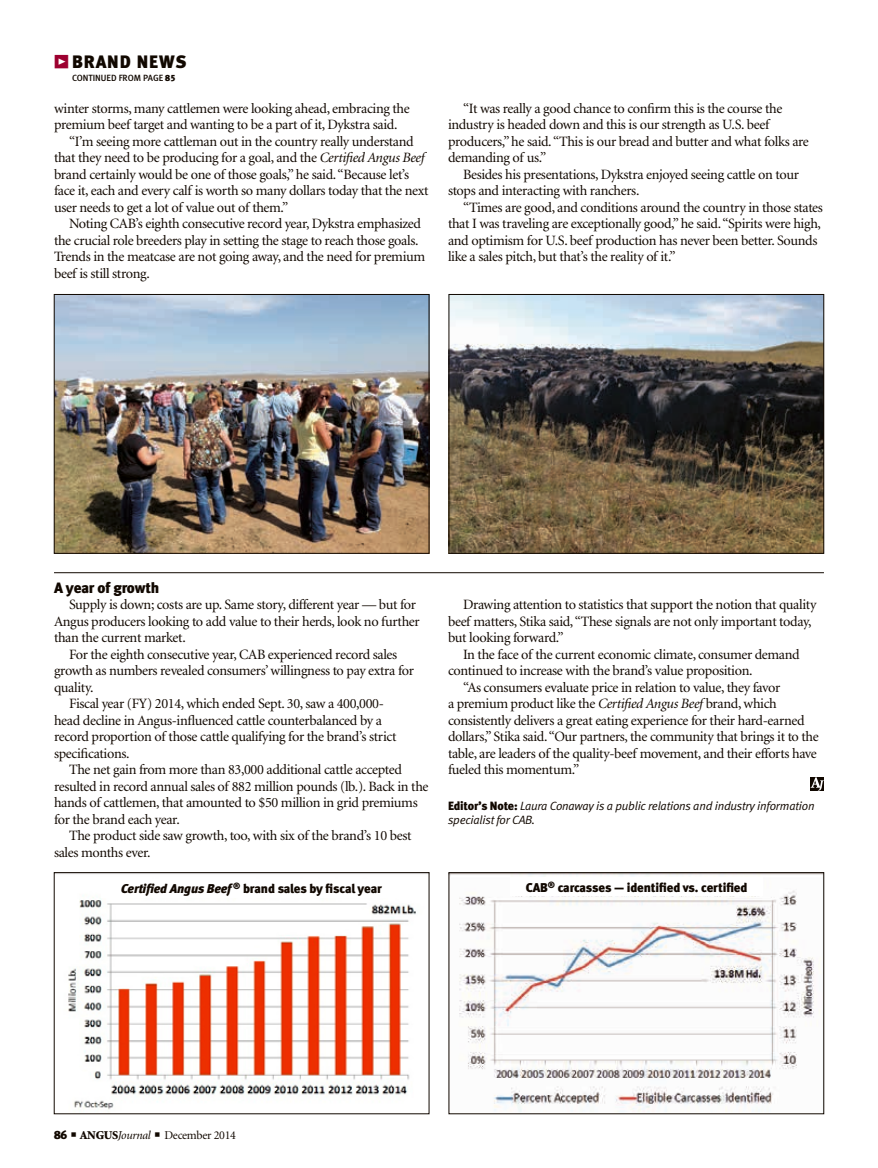
<style>
.page{position:relative;width:878px;height:1168px;background:#fff}
.page>*{position:absolute;margin:0;border:0;box-sizing:border-box;transform-origin:0 0}
.t1{font:18px "Meta Black LF";letter-spacing:.05em;color:#110800}
.subhead{font:15px "Meta Black LF";letter-spacing:-.01em;color:#110800}
.body_text{font:14.25px/16.5px "Minion";letter-spacing:-.025em;color:#110800}
.subhead-2{font:12.75px "Meta Black LF";letter-spacing:-.01em;color:#110800}
.editor_s_note{font:italic 12px/13.5px "Meta Normal LF";letter-spacing:-.015em;color:#110800}
.t2{font:12px "Minion";letter-spacing:-.025em;color:#110800}
.t3{font:9px "Meta Medium LF";color:#110800}
.s1{font-family:"Meta Black Expert";color:#9d0030}
.s2{font-family:"Meta Black LF"}
.s3{font-style:italic}
.s4{font-family:"Meta Black LF";font-style:normal}
.s5{font-weight:900}
</style>
<div class="page">
<img style="left:56px;top:296px;width:371px;height:255px">
<div style="left:54px;top:294px;width:375px;height:259px;border:1px solid #110800"></div>
<img style="left:450px;top:296px;width:372px;height:255px">
<div style="left:448px;top:294px;width:376px;height:259px;border:1px solid #110800"></div>
<img style="left:68px;top:898px;width:348px;height:212px">
<div style="left:54px;top:872px;width:375px;height:242px;border:1px solid #110800"></div>
<img style="left:450px;top:874px;width:372px;height:238px">
<div style="left:448px;top:872px;width:376px;height:242px;border:1px solid #110800"></div>
<hr style="left:54px;top:572px;width:770px;height:1px;background:#110800">
<svg style="left:810px;top:777px;width:14px;height:13px"></svg>
<div style="left:510px;top:878px;width:252px;height:18px;background:#fff"></div>
<p class="t1" style="left:54px;top:51px;width:134px"><span class="s1">z</span> BRAND NEWS</p>
<p class="t3" style="left:72px;top:72px;width:105px">CONTINUED FROM PAGE <span class="s2">85</span></p>
<p class="body_text" style="left:54px;top:100px;width:357px">winter storms, many cattlemen were looking ahead, embracing the premium beef target and wanting to be a part of it, Dykstra said.</p>
<p class="body_text" style="left:54px;top:133px;width:376px;text-indent:15px">“I’m seeing more cattleman out in the country really understand that they need to be producing for a goal, and the <span class="s3">Certified Angus Beef </span>brand certainly would be one of those goals,” he said. “Because let’s face it, each and every calf is worth so many dollars today that the next user needs to get a lot of value out of them.”</p>
<p class="body_text" style="left:54px;top:216px;width:372px;text-indent:15px">Noting CAB’s eighth consecutive record year, Dykstra emphasized the crucial role breeders play in setting the stage to reach those goals.<br>Trends in the meatcase are not going away, and the need for premium beef is still strong.</p>
<p class="body_text" style="left:448px;top:100px;width:362px;text-indent:15px">“It was really a good chance to confirm this is the course the industry is headed down and this is our strength as U.S. beef producers,” he said. “This is our bread and butter and what folks are demanding of us.”</p>
<p class="body_text" style="left:448px;top:166px;width:352px;text-indent:15px">Besides his presentations, Dykstra enjoyed seeing cattle on tour stops and interacting with ranchers.</p>
<p class="body_text" style="left:448px;top:199px;width:376px;text-indent:15px">“Times are good, and conditions around the country in those states that I was traveling are exceptionally good,” he said. “Spirits were high, and optimism for U.S. beef production has never been better. Sounds like a sales pitch, but that’s the reality of it.”</p>
<p class="subhead" style="left:54px;top:578px;width:107px">A year of growth</p>
<p class="body_text" style="left:54px;top:597px;width:367px;text-indent:15px">Supply is down; costs are up. Same story, different year — but for<br>Angus producers looking to add value to their herds, look no further than the current market.</p>
<p class="body_text" style="left:54px;top:646px;width:361px;text-indent:15px">For the eighth consecutive year, CAB experienced record sales growth as numbers revealed consumers’ willingness to pay extra for quality.</p>
<p class="body_text" style="left:54px;top:696px;width:344px;text-indent:15px">Fiscal year (FY) 2014, which ended Sept. 30, saw a 400,000- head decline in Angus-influenced cattle counterbalanced by a record proportion of those cattle qualifying for the brand’s strict specifications.</p>
<p class="body_text" style="left:54px;top:762px;width:376px;text-indent:15px">The net gain from more than 83,000 additional cattle accepted resulted in record annual sales of 882 million pounds (lb.). Back in the hands of cattlemen, that amounted to $50 million in grid premiums for the brand each year.</p>
<p class="body_text" style="left:54px;top:828px;width:359px;text-indent:15px">The product side saw growth, too, with six of the brand’s 10 best sales months ever.</p>
<p class="body_text" style="left:448px;top:597px;width:370px;text-indent:15px">Drawing attention to statistics that support the notion that quality beef matters, Stika said, “These signals are not only important today, but looking forward.”</p>
<p class="body_text" style="left:448px;top:646px;width:353px;text-indent:15px">In the face of the current economic climate, consumer demand continued to increase with the brand’s value proposition.</p>
<p class="body_text" style="left:448px;top:679px;width:372px;text-indent:15px">“As consumers evaluate price in relation to value, they favor<br>a premium product like the <span class="s3">Certified Angus Beef</span> brand, which consistently delivers a great eating experience for their hard-earned dollars,” Stika said. “Our partners, the community that brings it to the table, are leaders of the quality-beef movement, and their efforts have fueled this momentum.”</p>
<p class="editor_s_note" style="left:448px;top:799px;width:368px"><span class="s4">Editor’s Note:</span> Laura Conaway is a public relations and industry information specialist for CAB.</p>
<p class="subhead-2" style="left:121px;top:881px;width:262px"><span class="s3">Certified Angus Beef</span> <sup>®</sup> brand sales by fiscal year</p>
<p class="subhead-2" style="left:526px;top:880px;width:223px">CAB<sup>®</sup> carcasses — identified vs. certified</p>
<p class="t2" style="left:54px;top:1129px;width:183px"><span class="s2">86</span> ■ <span class="s5">ANGUS</span><span class="s3">Journal</span> ■ December 2014</p>
</div>
